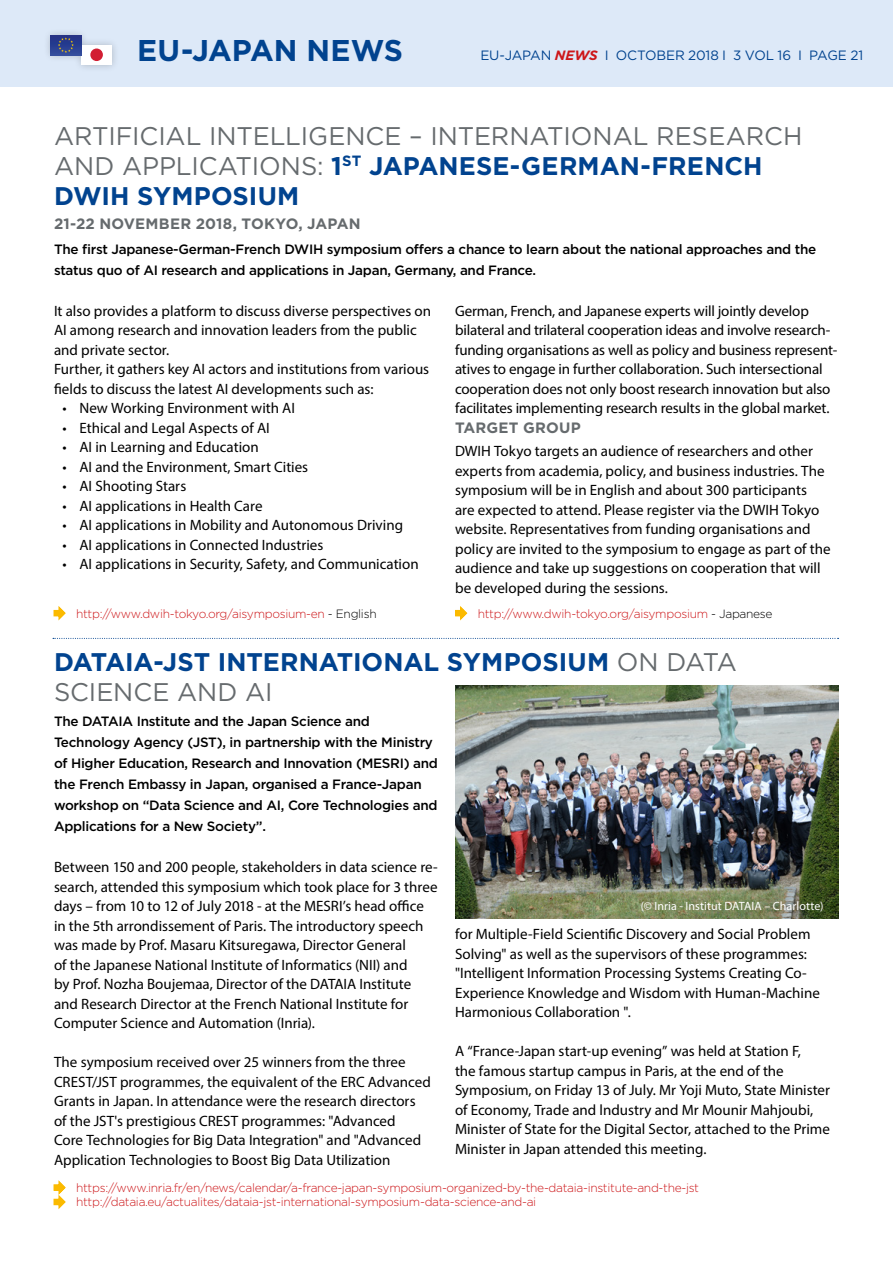
<style>
.page{position:relative;width:893px;height:1263px;background:#fff}
.page>*{position:absolute;margin:0;border:0;box-sizing:border-box;transform-origin:0 0}
.t1{font:700 30px "Gotham";letter-spacing:-.005em;color:#01438f}
.t2{font:25.5px/30px "Gotham";letter-spacing:-.005em;color:#666b6e}
.t3{font:700 25.5px/30px "Gotham";letter-spacing:-.005em;color:#01438f}
.t4{font:15px/19.5px "Myriad Pro";color:#000}
.t5{font:700 15px "Gotham";letter-spacing:.01em;color:#666b6e}
.t6{font:500 13.5px/21px "Gotham";letter-spacing:-.02em;color:#000}
.t7{font:13.5px "Gotham";letter-spacing:-.01em;color:#01438f}
.t8{font:300 12px/14.4px "Gotham";letter-spacing:-.025em;color:#cd171a}
.t9{font:12px "Myriad Pro";letter-spacing:.005em;color:#fff}
.s1{font-size:24px}
.s2{font-weight:700;font-style:italic;color:#cd171a}
.s3{font-weight:700;color:#01438f}
.s4{color:#000}
.s5{font-weight:400;color:#666b6e}
</style>
<div class="page">
<div style="left:0;top:0;width:893px;height:86px;background:#dde9f8"></div>
<div style="left:43px;top:27px;width:77px;height:45px;background:#000;opacity:.21"></div>
<div style="left:81px;top:45px;width:31px;height:20px;background:#fff"></div>
<div style="left:90px;top:49px;width:13px;height:12px;background:#d21e33;border-radius:50%"></div>
<div style="left:51px;top:35px;width:30px;height:20px;background:linear-gradient(to bottom,#212f85,#2f4a9a)"></div>
<svg style="left:58px;top:37px;width:16px;height:16px"></svg>
<img style="left:455px;top:685px;width:383px;height:234px">
<svg style="left:53px;top:638px;width:786px;height:1px"></svg>
<svg style="left:53px;top:606px;width:13px;height:15px"></svg>
<svg style="left:455px;top:606px;width:13px;height:15px"></svg>
<svg style="left:53px;top:1180px;width:13px;height:30px"></svg>
<h1 class="t1" style="left:137px;top:30px;width:258px">CENTRE’<span class="s1">S</span> NEWS</h1>
<h1 class="t1" style="left:137px;top:30px;width:267px">EU-JAPAN NEWS</h1>
<p class="t7" style="left:480px;top:46px;width:384px">EU-JAPAN <span class="s2">NEWS</span> I OCTOBER 2018 I 3 VOL 16 I PAGE 21</p>
<h2 class="t2" style="left:54px;top:120px;width:750px">ARTIFICIAL INTELLIGENCE – INTERNATIONAL RESEARCH<br>AND APPLICATIONS: <span class="s3">1</span><sup>ST</sup> <span class="s3">JAPANESE-GERMAN-FRENCH<br>DWIH SYMPOSIUM</span></h2>
<p class="t5" style="left:54px;top:213px;width:308px">21-22 NOVEMBER 2018, TOKYO, JAPAN</p>
<p class="t6" style="left:54px;top:238px;width:764px">The first Japanese-German-French DWIH symposium offers a chance to learn about the national approaches and the status quo of AI research and applications in Japan, Germany, and France.</p>
<p class="t4" style="left:54px;top:301px;width:379px">It also provides a platform to discuss diverse perspectives on AI among research and innovation leaders from the public and private sector.<br>Further, it gathers key AI actors and institutions from various fields to discuss the latest AI developments such as:</p>
<p class="t4" style="left:63px;top:398px;width:234px">• New Working Environment with AI</p>
<p class="t4" style="left:63px;top:418px;width:209px">• Ethical and Legal Aspects of AI</p>
<p class="t4" style="left:63px;top:437px;width:198px">• AI in Learning and Education</p>
<p class="t4" style="left:63px;top:457px;width:247px">• AI and the Environment, Smart Cities</p>
<p class="t4" style="left:63px;top:476px;width:125px">• AI Shooting Stars</p>
<p class="t4" style="left:63px;top:496px;width:202px">• AI applications in Health Care</p>
<p class="t4" style="left:63px;top:515px;width:342px">• AI applications in Mobility and Autonomous Driving</p>
<p class="t4" style="left:63px;top:535px;width:262px">• AI applications in Connected Industries</p>
<p class="t4" style="left:63px;top:554px;width:358px">• AI applications in Security, Safety, and Communication</p>
<p class="t4" style="left:455px;top:301px;width:384px">German, French, and Japanese experts will jointly develop bilateral and trilateral cooperation ideas and involve research&shy;funding organisations as well as policy and business represent&shy;atives to engage in further collaboration. Such intersectional cooperation does not only boost research innovation but also facilitates implementing research results in the global market.</p>
<p class="t5" style="left:455px;top:417px;width:127px">TARGET GROUP</p>
<p class="t4" style="left:455px;top:441px;width:377px">DWIH Tokyo targets an audience of researchers and other experts from academia, policy, and business industries. The symposium will be in English and about 300 participants<br>are expected to attend. Please register via the DWIH Tokyo website. Representatives from funding organisations and policy are invited to the symposium to engage as part of the audience and take up suggestions on cooperation that will be developed during the sessions.</p>
<p class="t8" style="left:76px;top:606px;width:302px">http://www.dwih-tokyo.org/aisymposium-en <span class="s4">- English</span></p>
<p class="t8" style="left:478px;top:606px;width:296px">http://www.dwih-tokyo.org/aisymposium <span class="s4">- Japanese</span></p>
<h2 class="t3" style="left:54px;top:647px;width:684px">DATAIA-JST INTERNATIONAL SYMPOSIUM <span class="s5">ON DATA<br>SCIENCE AND AI</span></h2>
<p class="t6" style="left:54px;top:711px;width:385px">The DATAIA Institute and the Japan Science and Technology Agency (JST), in partnership with the Ministry of Higher Education, Research and Innovation (MESRI) and the French Embassy in Japan, organised a France-Japan workshop on “Data Science and AI, Core Technologies and Applications for a New Society”.</p>
<p class="t4" style="left:54px;top:857px;width:385px">Between 150 and 200 people, stakeholders in data science re&shy;search, attended this symposium which took place for 3 three days – from 10 to 12 of July 2018 - at the MESRI’s head office in the 5th arrondissement of Paris. The introductory speech was made by Prof. Masaru Kitsuregawa, Director General<br>of the Japanese National Institute of Informatics (NII) and<br>by Prof. Nozha Boujemaa, Director of the DATAIA Institute and Research Director at the French National Institute for Computer Science and Automation (Inria).</p>
<p class="t4" style="left:54px;top:1052px;width:378px">The symposium received over 25 winners from the three CREST/JST programmes, the equivalent of the ERC Advanced Grants in Japan. In attendance were the research directors of the JST's prestigious CREST programmes: "Advanced<br>Core Technologies for Big Data Integration" and "Advanced Application Technologies to Boost Big Data Utilization</p>
<p class="t9" style="left:641px;top:899px;width:184px">(© Inria - Institut DATAIA – Charlotte)</p>
<p class="t4" style="left:455px;top:924px;width:366px">for Multiple-Field Scientific Discovery and Social Problem Solving" as well as the supervisors of these programmes: "Intelligent Information Processing Systems Creating Co-Experience Knowledge and Wisdom with Human-Machine Harmonious Collaboration ".</p>
<p class="t4" style="left:455px;top:1041px;width:377px">A “France-Japan start-up evening” was held at Station F,<br>the famous startup campus in Paris, at the end of the Symposium, on Friday 13 of July. Mr Yoji Muto, State Minister of Economy, Trade and lndustry and Mr Mounir Mahjoubi, Minister of State for the Digital Sector, attached to the Prime Minister in Japan attended this meeting.</p>
<p class="t8" style="left:76px;top:1180px;width:624px">https://www.inria.fr/en/news/calendar/a-france-japan-symposium-organized-by-the-dataia-institute-and-the-jst http://dataia.eu/actualites/dataia-jst-international-symposium-data-science-and-ai</p>
</div>
